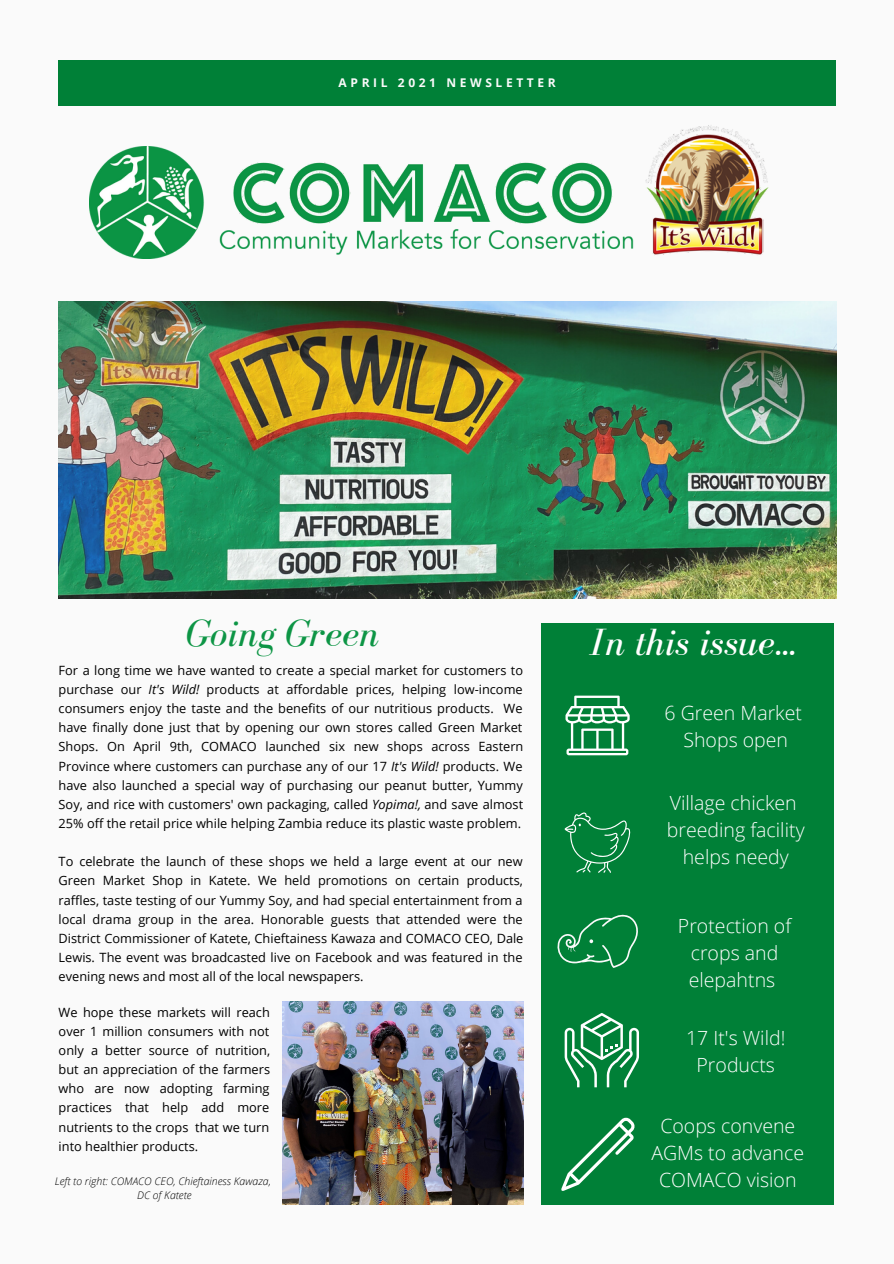
<style>
.page{position:relative;width:894px;height:1264px;background:#fff}
.page>*{position:absolute;margin:0;border:0;box-sizing:border-box;transform-origin:0 0}
.t1{font:italic 39px "Bodoni FLF";color:#fff}
.t2{font:italic 39px "Bodoni FLF";color:#0d9545}
.t3{font:300 19.5px/27px "Open Sans";color:#fff;text-align:center}
.t4{font:12.75px/19.2px "Open Sans";color:#000;text-align:justify}
.t5{font:700 12px "Open Sans";letter-spacing:.3em;color:#fafafa}
.t6{font:italic 300 10.5px "Open Sans";color:#000}
.s1{font-style:italic}
</style>
<div class="page">
<div style="left:0;top:0;width:893px;height:1263px;background:#fafafa"></div>
<div style="left:59px;top:60px;width:776px;height:45px;background:#008037"></div>
<img style="left:59px;top:302px;width:776px;height:296px">
<div style="left:541px;top:623px;width:293px;height:581px;background:#008037"></div>
<img style="left:645px;top:125px;width:124px;height:130px">
<img style="left:89px;top:147px;width:545px;height:111px">
<img style="left:282px;top:1001px;width:241px;height:203px">
<svg style="left:565px;top:695px;width:64px;height:60px"></svg>
<svg style="left:561px;top:1117px;width:73px;height:74px"></svg>
<svg style="left:564px;top:1013px;width:74px;height:74px"></svg>
<svg style="left:564px;top:812px;width:67px;height:60px"></svg>
<svg style="left:557px;top:914px;width:81px;height:53px"></svg>
<p class="t5" style="left:338px;top:74px;width:218px">APRIL 2021 NEWSLETTER</p>
<p class="t2" style="left:186px;top:612px;width:194px">Going Green</p>
<p class="t4" style="left:59px;top:660px;width:466px">For a long time we have wanted to create a special market for customers to purchase our <span class="s1">It's Wild!</span> products at affordable prices, helping low-income consumers enjoy the taste and the benefits of our nutritious products. We have finally done just that by opening our own stores called Green Market Shops. On April 9th, COMACO launched six new shops across Eastern Province where customers can purchase any of our 17 <span class="s1">It's Wild!</span> products. We have also launched a special way of purchasing our peanut butter, Yummy Soy, and rice with customers' own packaging, called <span class="s1">Yopima!,</span> and save almost 25% off the retail price while helping Zambia reduce its plastic waste problem.</p>
<p class="t4" style="left:59px;top:851px;width:466px">To celebrate the launch of these shops we held a large event at our new Green Market Shop in Katete. We held promotions on certain products, raffles, taste testing of our Yummy Soy, and had special entertainment from a local drama group in the area. Honorable guests that attended were the District Commissioner of Katete, Chieftainess Kawaza and COMACO CEO, Dale Lewis. The event was broadcasted live on Facebook and was featured in the evening news and most all of the local newspapers.</p>
<p class="t4" style="left:59px;top:1002px;width:213px">We hope these markets will reach over 1 million consumers with not only a better source of nutrition, but an appreciation of the farmers who are now adopting farming practices that help add more nutrients to the crops that we turn into healthier products.</p>
<p class="t6" style="left:55px;top:1173px;width:217px">Left to right: COMACO CEO, Chieftainess Kawaza,</p>
<p class="t6" style="left:137px;top:1187px;width:56px">DC of Katete</p>
<p class="t1" style="left:589px;top:621px;width:207px">In this issue...</p>
<p class="t3" style="left:664px;top:699px;width:139px">6 Green Market</p>
<p class="t3" style="left:683px;top:726px;width:106px">Shops open</p>
<p class="t3" style="left:669px;top:788px;width:128px">Village chicken</p>
<p class="t3" style="left:666px;top:815px;width:139px">breeding facility</p>
<p class="t3" style="left:682px;top:842px;width:107px">helps needy</p>
<p class="t3" style="left:677px;top:912px;width:115px">Protection of crops and</p>
<p class="t3" style="left:688px;top:966px;width:88px">elepahtns</p>
<p class="t3" style="left:686px;top:1023px;width:101px">17 It's Wild!</p>
<p class="t3" style="left:696px;top:1050px;width:80px">Products</p>
<p class="t3" style="left:660px;top:1111px;width:136px">Coops convene</p>
<p class="t3" style="left:651px;top:1138px;width:154px">AGMs to advance</p>
<p class="t3" style="left:658px;top:1165px;width:139px">COMACO vision</p>
</div>
